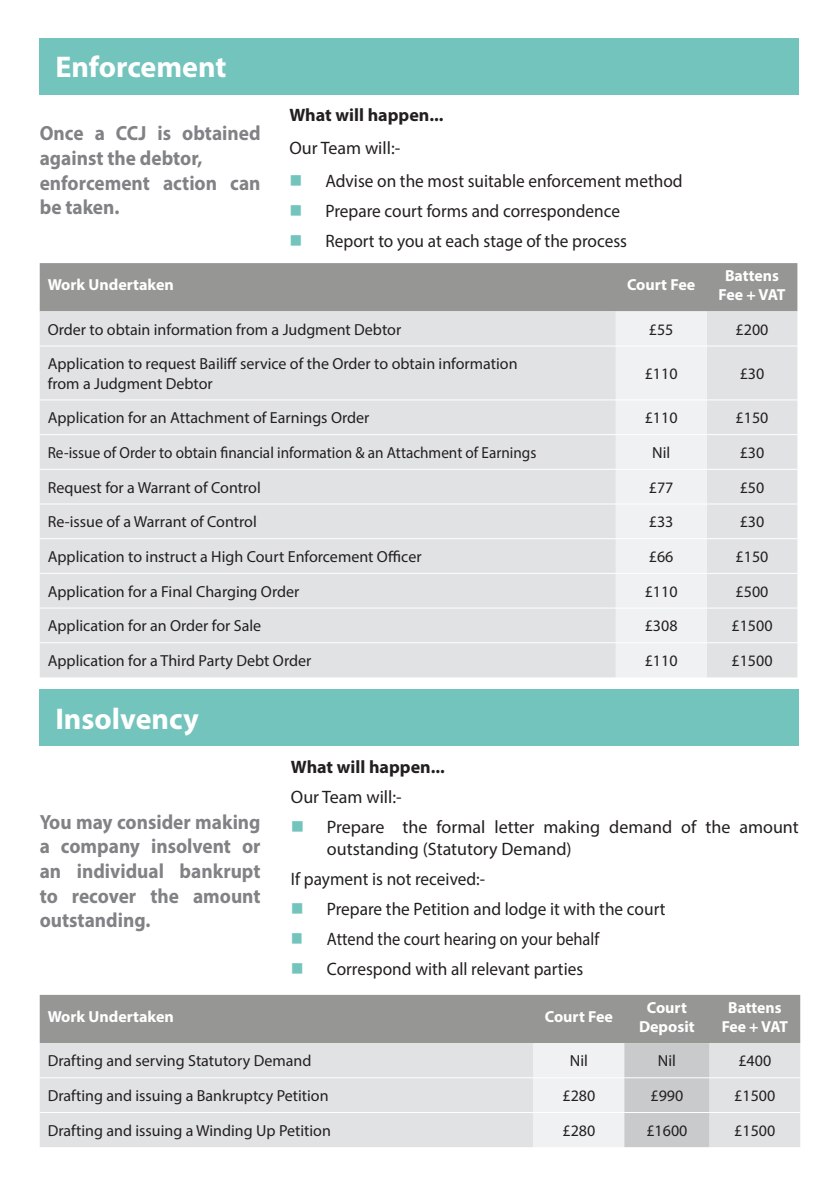
<style>
.page{position:relative;width:840px;height:1191px;background:#fff}
.page>*{position:absolute;margin:0;border:0;box-sizing:border-box;transform-origin:0 0}
.sub_title{font:700 30px "Myriad Pro";color:#fff}
.grey{font:700 20.6px/24.6px "Myriad Pro";color:#808285;scale:.94 1}
.body{font:18px "Myriad Pro";color:#231f20;scale:.96 1}
.body-2{font:18px/21.6px "Myriad Pro";color:#231f20}
.body-3{font:700 18px "Myriad Pro";color:#231f20}
.body-4{font:18px "Myriad Pro";color:#231f20;scale:.91 1}
.t1{font:16px/19.2px "Myriad Pro";color:#231f20}
.t2{font:700 16px/19.2px "Myriad Pro";color:#fff;text-align:center}
.t3{font:16px "Myriad Pro";color:#231f20;scale:.95 1}
.s1{color:#73c4bc}
</style>
<div class="page">
<div style="left:40px;top:38px;width:758px;height:57px;background:#73c4bc"></div>
<div style="left:40px;top:689px;width:758px;height:57px;background:#73c4bc"></div>
<svg style="left:40px;top:263px;width:757px;height:414px;background:#d9dadc"></svg>
<hr style="left:40px;top:345px;width:575px;height:1px;background:#fff">
<hr style="left:615px;top:345px;width:91px;height:1px;background:#fff">
<hr style="left:706px;top:345px;width:91px;height:1px;background:#fff">
<hr style="left:40px;top:399px;width:575px;height:1px;background:#fff">
<hr style="left:615px;top:399px;width:91px;height:1px;background:#fff">
<hr style="left:706px;top:399px;width:91px;height:1px;background:#fff">
<hr style="left:40px;top:434px;width:575px;height:1px;background:#fff">
<hr style="left:615px;top:434px;width:91px;height:1px;background:#fff">
<hr style="left:706px;top:434px;width:91px;height:1px;background:#fff">
<hr style="left:40px;top:469px;width:575px;height:1px;background:#fff">
<hr style="left:615px;top:469px;width:91px;height:1px;background:#fff">
<hr style="left:706px;top:469px;width:91px;height:1px;background:#fff">
<hr style="left:40px;top:503px;width:575px;height:1px;background:#fff">
<hr style="left:615px;top:503px;width:91px;height:1px;background:#fff">
<hr style="left:706px;top:503px;width:91px;height:1px;background:#fff">
<hr style="left:40px;top:538px;width:575px;height:1px;background:#fff">
<hr style="left:615px;top:538px;width:91px;height:1px;background:#fff">
<hr style="left:706px;top:538px;width:91px;height:1px;background:#fff">
<hr style="left:40px;top:573px;width:575px;height:1px;background:#fff">
<hr style="left:615px;top:573px;width:91px;height:1px;background:#fff">
<hr style="left:706px;top:573px;width:91px;height:1px;background:#fff">
<hr style="left:40px;top:607px;width:575px;height:1px;background:#fff">
<hr style="left:615px;top:607px;width:91px;height:1px;background:#fff">
<hr style="left:706px;top:607px;width:91px;height:1px;background:#fff">
<hr style="left:40px;top:642px;width:575px;height:1px;background:#fff">
<hr style="left:615px;top:642px;width:91px;height:1px;background:#fff">
<hr style="left:706px;top:642px;width:91px;height:1px;background:#fff">
<svg style="left:40px;top:995px;width:759px;height:152px;background:#c8c9c9"></svg>
<hr style="left:40px;top:1077px;width:493px;height:1px;background:#fff">
<hr style="left:533px;top:1077px;width:91px;height:1px;background:#fff">
<hr style="left:624px;top:1077px;width:85px;height:1px;background:#fff">
<hr style="left:709px;top:1077px;width:90px;height:1px;background:#fff">
<hr style="left:40px;top:1112px;width:493px;height:1px;background:#fff">
<hr style="left:533px;top:1112px;width:91px;height:1px;background:#fff">
<hr style="left:624px;top:1112px;width:85px;height:1px;background:#fff">
<hr style="left:709px;top:1112px;width:90px;height:1px;background:#fff">
<p class="sub_title" style="left:55px;top:47px;width:173px">Enforcement</p>
<p class="grey" style="left:40px;top:120px;width:236px">Once a CCJ is obtained against the debtor,</p>
<p class="grey" style="left:40px;top:170px;width:236px">enforcement action can be taken.</p>
<p class="body-3" style="left:289px;top:103px;width:155px">What will happen...</p>
<p class="body-2" style="left:289px;top:137px;width:112px">Our Team will:-</p>
<p class="body" style="left:289px;top:170px;width:411px"><span class="s1">■</span> Advise on the most suitable enforcement method</p>
<p class="body" style="left:289px;top:200px;width:346px"><span class="s1">■</span> Prepare court forms and correspondence</p>
<p class="body" style="left:289px;top:230px;width:353px"><span class="s1">■</span> Report to you at each stage of the process</p>
<p class="t2" style="left:48px;top:275px;width:127px">Work Undertaken</p>
<p class="t2" style="left:626px;top:275px;width:70px">Court Fee</p>
<p class="t2" style="left:724px;top:265px;width:55px">Battens</p>
<p class="t2" style="left:718px;top:284px;width:68px">Fee + VAT</p>
<p class="t1" style="left:48px;top:319px;width:355px">Order to obtain information from a Judgment Debtor</p>
<p class="t1" style="left:648px;top:319px;width:26px">£55</p>
<p class="t1" style="left:735px;top:319px;width:34px">£200</p>
<p class="t1" style="left:48px;top:354px;width:471px">Application to request Bailiff service of the Order to obtain information from a Judgment Debtor</p>
<p class="t1" style="left:644px;top:364px;width:34px">£110</p>
<p class="t1" style="left:739px;top:364px;width:26px">£30</p>
<p class="t1" style="left:48px;top:408px;width:323px">Application for an Attachment of Earnings Order</p>
<p class="t1" style="left:644px;top:408px;width:34px">£110</p>
<p class="t1" style="left:735px;top:408px;width:34px">£150</p>
<p class="t3" style="left:48px;top:443px;width:515px">Re-issue of Order to obtain financial information &amp; an Attachment of Earnings</p>
<p class="t1" style="left:651px;top:443px;width:20px">Nil</p>
<p class="t1" style="left:739px;top:443px;width:26px">£30</p>
<p class="t1" style="left:48px;top:477px;width:214px">Request for a Warrant of Control</p>
<p class="t1" style="left:648px;top:477px;width:26px">£77</p>
<p class="t1" style="left:739px;top:477px;width:26px">£50</p>
<p class="t1" style="left:48px;top:512px;width:210px">Re-issue of a Warrant of Control</p>
<p class="t1" style="left:648px;top:512px;width:26px">£33</p>
<p class="t1" style="left:739px;top:512px;width:26px">£30</p>
<p class="t1" style="left:48px;top:547px;width:375px">Application to instruct a High Court Enforcement Officer</p>
<p class="t1" style="left:648px;top:547px;width:26px">£66</p>
<p class="t1" style="left:735px;top:547px;width:34px">£150</p>
<p class="t1" style="left:48px;top:581px;width:253px">Application for a Final Charging Order</p>
<p class="t1" style="left:644px;top:581px;width:34px">£110</p>
<p class="t1" style="left:735px;top:581px;width:34px">£500</p>
<p class="t1" style="left:48px;top:616px;width:215px">Application for an Order for Sale</p>
<p class="t1" style="left:644px;top:616px;width:34px">£308</p>
<p class="t1" style="left:731px;top:616px;width:43px">£1500</p>
<p class="t1" style="left:48px;top:651px;width:265px">Application for a Third Party Debt Order</p>
<p class="t1" style="left:644px;top:651px;width:34px">£110</p>
<p class="t1" style="left:731px;top:651px;width:43px">£1500</p>
<p class="sub_title" style="left:55px;top:699px;width:145px">Insolvency</p>
<p class="grey" style="left:40px;top:808px;width:236px;text-align:justify">You may consider making a company insolvent or an individual bankrupt to recover the amount outstanding.</p>
<p class="body-3" style="left:291px;top:755px;width:155px">What will happen...</p>
<p class="body-2" style="left:291px;top:786px;width:112px">Our Team will:-</p>
<p class="body-2" style="left:327px;top:816px;width:473px;text-indent:-36px"><span class="s1">■</span> Prepare the formal letter making demand of the amount outstanding (Statutory Demand)</p>
<p class="body" style="left:291px;top:867px;width:204px">If payment is not received:-</p>
<p class="body" style="left:291px;top:898px;width:391px"><span class="s1">■</span> Prepare the Petition and lodge it with the court</p>
<p class="body-4" style="left:291px;top:928px;width:340px"><span class="s1">■</span> Attend the court hearing on your behalf</p>
<p class="body" style="left:291px;top:958px;width:306px"><span class="s1">■</span> Correspond with all relevant parties</p>
<p class="t2" style="left:48px;top:1006px;width:127px">Work Undertaken</p>
<p class="t2" style="left:544px;top:1006px;width:70px">Court Fee</p>
<p class="t2" style="left:646px;top:997px;width:42px">Court</p>
<p class="t2" style="left:638px;top:1016px;width:57px">Deposit</p>
<p class="t2" style="left:721px;top:997px;width:68px">Battens<br>Fee + VAT</p>
<p class="t1" style="left:48px;top:1051px;width:265px">Drafting and serving Statutory Demand</p>
<p class="t1" style="left:569px;top:1051px;width:20px">Nil</p>
<p class="t1" style="left:657px;top:1051px;width:20px">Nil</p>
<p class="t1" style="left:738px;top:1051px;width:34px">£400</p>
<p class="t1" style="left:48px;top:1086px;width:282px">Drafting and issuing a Bankruptcy Petition</p>
<p class="t1" style="left:562px;top:1086px;width:34px">£280</p>
<p class="t1" style="left:650px;top:1086px;width:34px">£990</p>
<p class="t1" style="left:733px;top:1086px;width:43px">£1500</p>
<p class="t1" style="left:48px;top:1120px;width:284px">Drafting and issuing a Winding Up Petition</p>
<p class="t1" style="left:562px;top:1120px;width:34px">£280</p>
<p class="t1" style="left:646px;top:1120px;width:43px">£1600</p>
<p class="t1" style="left:733px;top:1120px;width:43px">£1500</p>
</div>
